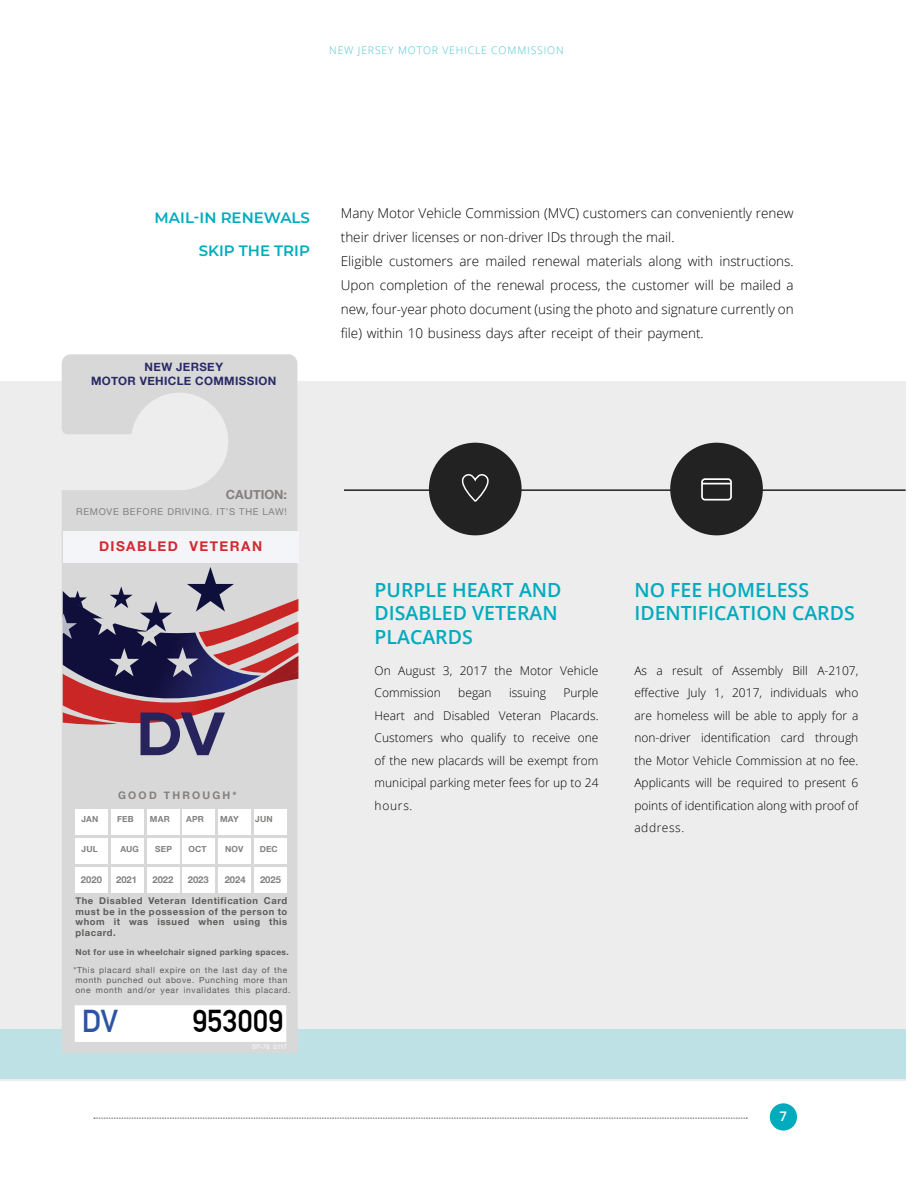
<style>
.page{position:relative;width:918px;height:1188px;background:#fff}
.page>*{position:absolute;margin:0;border:0;box-sizing:border-box;transform-origin:0 0}
.t1{font:700 64.05px "Proxima Nova";color:#27235d}
.t2{font:700 30.9px "DIN Alternate";letter-spacing:.01em;color:#000}
.t3{font:700 30.9px "DIN Alternate";color:#2b54a2}
.t4{font:600 19.5px/23.4px "Open Sans";color:#00abbd}
.t5{font:600 15px "Montserrat";color:#00abbd}
.t6{font:700 13.65px "Helvetica Neue";letter-spacing:.105em;color:#d32a30}
.t7{font:300 13.5px/24px "Open Sans";color:#000}
.t8{font:600 13.2px "Open Sans";color:#fff}
.t9{font:700 12.6px "Helvetica Neue";color:#83807e}
.t10{font:300 12px/22.5px "Open Sans";color:#000;text-align:justify}
.t11{font:700 11.55px/13.8px "Helvetica Neue";letter-spacing:.03em;color:#292a67;text-align:center}
.t12{font:300 10.5px "Open Sans";letter-spacing:.08em;color:#4cc4d2}
.t13{font:700 10.5px "Helvetica Neue";letter-spacing:.21em;color:#83807e}
.t14{font:700 9.45px/10.5px "Helvetica Neue";letter-spacing:.06em;color:#5c5c5a;text-align:justify}
.t15{font:9.45px "Helvetica Neue";letter-spacing:.075em;color:#83807e}
.t16{font:700 9.45px "Helvetica Neue";color:#83807f}
.t17{font:8.4px/10.1px "Helvetica Neue";letter-spacing:.075em;color:#5c5c5a}
.t18{font:700 8.4px "Helvetica Neue";letter-spacing:.045em;color:#5c5c5a}
.t19{font:700 8.4px "Helvetica Neue";letter-spacing:.02em;color:#83807f}
.t20{font:6.3px "Helvetica Neue";letter-spacing:.005em;color:#fff}
</style>
<div class="page">
<div style="left:0;top:381px;width:906px;height:700px;background:#ededee"></div>
<div style="left:670px;top:443px;width:93px;height:92px;background:#222223;border-radius:50%"></div>
<div style="left:429px;top:443px;width:93px;height:92px;background:#222223;border-radius:50%"></div>
<hr style="left:0;top:489px;width:906px;height:2px;background:#222223">
<svg style="left:701px;top:478px;width:31px;height:23px"></svg>
<div style="left:0;top:1029px;width:906px;height:50px;background:#bee1e5"></div>
<svg style="left:461px;top:474px;width:28px;height:28px"></svg>
<div style="left:0;top:406px;width:343px;height:176px;background:#ededee"></div>
<svg style="left:62px;top:354px;width:235px;height:699px;fill:#d8d8d8"></svg>
<div style="left:63px;top:723px;width:174px;height:27px;background:#d8d8d8"></div>
<img style="left:63px;top:519px;width:198px;height:204px">
<svg style="left:63px;top:591px;width:24px;height:48px"></svg>
<img style="left:237px;top:677px;width:61px;height:80px">
<svg style="left:93px;top:530px;width:205px;height:147px"></svg>
<img style="left:63px;top:689px;width:54px;height:38px">
<svg style="left:64px;top:994px;width:233px;height:59px"></svg>
<div style="left:75px;top:809px;width:33px;height:25px;background:#fff"></div>
<div style="left:111px;top:809px;width:32px;height:25px;background:#fff"></div>
<div style="left:147px;top:809px;width:32px;height:25px;background:#fff"></div>
<div style="left:183px;top:809px;width:32px;height:25px;background:#fff"></div>
<div style="left:219px;top:809px;width:32px;height:25px;background:#fff"></div>
<div style="left:254px;top:809px;width:33px;height:25px;background:#fff"></div>
<div style="left:75px;top:838px;width:33px;height:25px;background:#fff"></div>
<div style="left:111px;top:838px;width:32px;height:25px;background:#fff"></div>
<div style="left:147px;top:838px;width:32px;height:25px;background:#fff"></div>
<div style="left:183px;top:838px;width:32px;height:25px;background:#fff"></div>
<div style="left:219px;top:838px;width:32px;height:25px;background:#fff"></div>
<div style="left:254px;top:838px;width:33px;height:25px;background:#fff"></div>
<div style="left:75px;top:867px;width:33px;height:25px;background:#fff"></div>
<div style="left:111px;top:867px;width:32px;height:25px;background:#fff"></div>
<div style="left:147px;top:867px;width:32px;height:25px;background:#fff"></div>
<div style="left:183px;top:867px;width:32px;height:25px;background:#fff"></div>
<div style="left:219px;top:867px;width:32px;height:25px;background:#fff"></div>
<div style="left:254px;top:867px;width:33px;height:25px;background:#fff"></div>
<div style="left:63px;top:531px;width:235px;height:31px;background:#f3f5f9"></div>
<div style="left:770px;top:1103px;width:27px;height:28px;background:#00abbd;border-radius:50%"></div>
<svg style="left:94px;top:1118px;width:653px;height:1px"></svg>
<p class="t12" style="left:329px;top:42px;width:236px">NEW JERSEY MOTOR VEHICLE COMMISSION</p>
<p class="t5" style="left:155px;top:207px;width:157px">MAIL-IN RENEWALS</p>
<p class="t5" style="left:199px;top:240px;width:113px">SKIP THE TRIP</p>
<p class="t11" style="left:91px;top:360px;width:187px">NEW JERSEY<br>MOTOR VEHICLE COMMISSION</p>
<p class="t7" style="left:341px;top:201px;width:454px">Many Motor Vehicle Commission (MVC) customers can conveniently renew their driver licenses or non-driver IDs through the mail.<br>Eligible customers are mailed renewal materials along with instructions.<br>Upon completion of the renewal process, the customer will be mailed a new, four-year photo document (using the photo and signature currently on file) within 10 business days after receipt of their payment.</p>
<p class="t9" style="left:226px;top:484px;width:63px">CAUTION:</p>
<p class="t15" style="left:76px;top:505px;width:212px">REMOVE BEFORE DRIVING. IT’S THE LAW!</p>
<p class="t6" style="left:99px;top:535px;width:165px">DISABLED VETERAN</p>
<h1 class="t1" style="left:136px;top:686px;width:90px">DV</h1>
<p class="t13" style="left:118px;top:787px;width:120px">GOOD THROUGH*</p>
<p class="t19" style="left:82px;top:813px;width:18px">JAN</p>
<p class="t19" style="left:117px;top:813px;width:18px">FEB</p>
<p class="t19" style="left:150px;top:813px;width:21px">MAR</p>
<p class="t19" style="left:186px;top:813px;width:19px">APR</p>
<p class="t19" style="left:220px;top:813px;width:20px">MAY</p>
<p class="t19" style="left:255px;top:813px;width:19px">JUN</p>
<p class="t19" style="left:82px;top:842px;width:18px">JUL</p>
<p class="t19" style="left:120px;top:842px;width:20px">AUG</p>
<p class="t19" style="left:155px;top:842px;width:18px">SEP</p>
<p class="t19" style="left:188px;top:842px;width:20px">OCT</p>
<p class="t19" style="left:225px;top:842px;width:20px">NOV</p>
<p class="t19" style="left:260px;top:842px;width:20px">DEC</p>
<p class="t16" style="left:81px;top:872px;width:23px">2020</p>
<p class="t16" style="left:116px;top:872px;width:23px">2021</p>
<p class="t16" style="left:152px;top:872px;width:23px">2022</p>
<p class="t16" style="left:188px;top:872px;width:23px">2023</p>
<p class="t16" style="left:225px;top:872px;width:23px">2024</p>
<p class="t16" style="left:260px;top:872px;width:23px">2025</p>
<p class="t14" style="left:75px;top:896px;width:213px">The Disabled Veteran Identification Card must be in the possession of the person to whom it was issued when using this placard.</p>
<p class="t18" style="left:75px;top:945px;width:215px">Not for use in wheelchair signed parking spaces.</p>
<p class="t17" style="left:74px;top:966px;width:218px">*This placard shall expire on the last day of the month punched out above. Punching more than one month and/or year invalidates this placard.</p>
<h2 class="t3" style="left:82px;top:998px;width:38px">DV</h2>
<h2 class="t2" style="left:192px;top:998px;width:93px">953009</h2>
<p class="t20" style="left:252px;top:1042px;width:36px">SP-76 0117</p>
<h3 class="t4" style="left:375px;top:578px;width:188px">PURPLE HEART AND<br>DISABLED VETERAN<br>PLACARDS</h3>
<h3 class="t4" style="left:634px;top:578px;width:222px">NO FEE HOMELESS<br>IDENTIFICATION CARDS</h3>
<p class="t10" style="left:375px;top:659px;width:225px">On August 3, 2017 the Motor Vehicle<br>Commission</p>
<p class="t10" style="left:375px;top:681px;width:225px;text-indent:189px">Purple Heart and Disabled Veteran Placards.<br>Customers who qualify to receive one of the new placards will be exempt from municipal parking meter fees for up to 24 hours.</p>
<p class="t10" style="left:458px;top:681px;width:35px">began</p>
<p class="t10" style="left:509px;top:681px;width:39px">issuing</p>
<p class="t10" style="left:634px;top:659px;width:225px">As a result of Assembly Bill A-2107, effective July 1, 2017, individuals who are homeless will be able to apply for a non-driver identification card through the Motor Vehicle Commission at no fee.<br>Applicants will be required to present 6 points of identification along with proof of address.</p>
<p class="t8" style="left:780px;top:1107px;width:9px">7</p>
</div>
